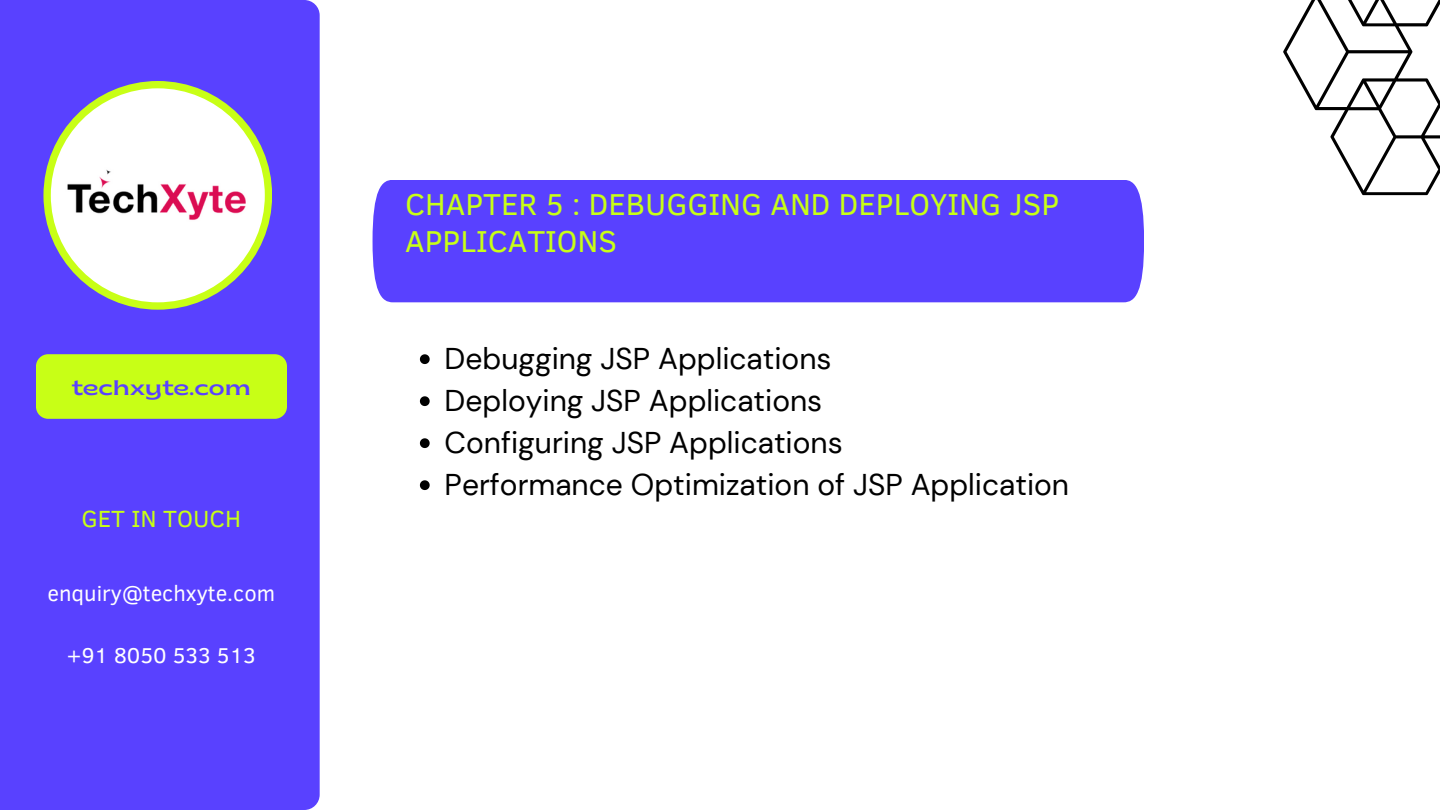
<style>
.page{position:relative;width:1440px;height:810px;background:#fff}
.page>*{position:absolute;margin:0;border:0;box-sizing:border-box;transform-origin:0 0}
.t1{font:31px/36.8px "Clear Sans";color:#c8ff16}
.t2{font:30px "DM Sans";color:#000}
.t3{font:24px "Clear Sans";color:#c8ff16}
.t4{font:22px "Clear Sans";color:#fff}
.t5{font:semi-expanded 21px "Brice";color:#5941ff}
</style>
<div class="page">
<div style="left:0;top:0;width:320px;height:810px;background:#5941ff"></div>
<div style="left:36px;top:354px;width:251px;height:65px;background:#c8ff16;border-radius:12px"></div>
<div style="left:43px;top:81px;width:229px;height:229px;background:#c8ff16;border-radius:50%"></div>
<img style="left:51px;top:88px;width:214px;height:214px;border-radius:50%">
<svg style="left:420px;top:354px;width:10px;height:10px"></svg>
<svg style="left:420px;top:396px;width:10px;height:10px"></svg>
<svg style="left:420px;top:438px;width:10px;height:10px"></svg>
<svg style="left:420px;top:480px;width:10px;height:10px"></svg>
<svg style="left:1283px;top:0;width:157px;height:195px"></svg>
<div style="left:373px;top:180px;width:771px;height:122px;background:#5941ff"></div>
<p class="t5" style="left:72px;top:379px;width:181px">techxyte.com</p>
<p class="t3" style="left:81px;top:501px;width:161px">GET IN TOUCH</p>
<p class="t4" style="left:47px;top:578px;width:229px">enquiry@techxyte.com</p>
<p class="t4" style="left:67px;top:639px;width:191px">+91 8050 533 513</p>
<p class="t1" style="left:405px;top:184px;width:656px">CHAPTER 5 : DEBUGGING AND DEPLOYING JSP<br>APPLICATIONS</p>
<p class="t2" style="left:445px;top:340px;width:388px">Debugging JSP Applications</p>
<p class="t2" style="left:445px;top:382px;width:379px">Deploying JSP Applications</p>
<p class="t2" style="left:445px;top:424px;width:400px">Configuring JSP Applications</p>
<p class="t2" style="left:445px;top:466px;width:626px">Performance Optimization of JSP Application</p>
</div>
